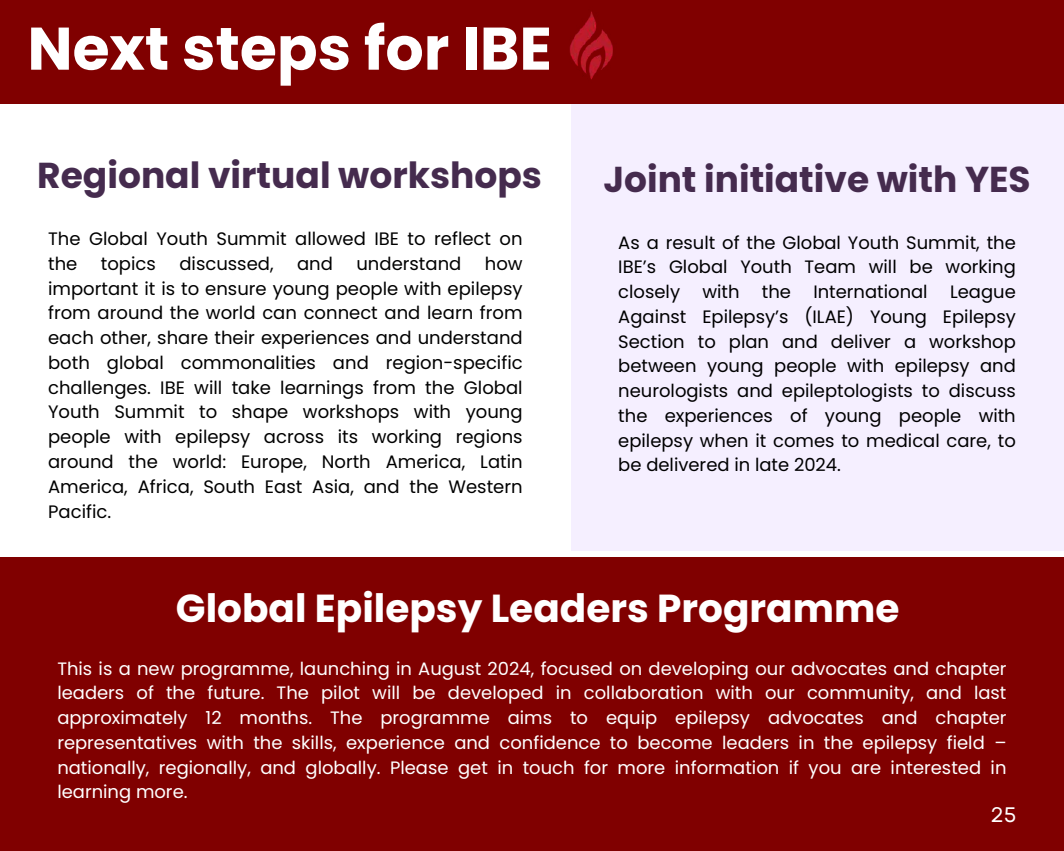
<style>
.page{position:relative;width:1064px;height:851px;background:#fff}
.page>*{position:absolute;margin:0;border:0;box-sizing:border-box;transform-origin:0 0}
.t1{font:700 60px "Poppins";color:#fff}
.t2{font:700 39px "Poppins";color:#fff}
.t3{font:700 36px "Poppins";color:#452b4e}
.t4{font:21px "Garet";color:#fff}
.t5{font:18px/24.8px "Poppins";color:#000;text-align:justify}
.t6{font:18px/24.8px "Poppins";color:#fff;text-align:justify}
</style>
<div class="page">
<div style="left:571px;top:0;width:492px;height:550px;background:#f5efff"></div>
<div style="left:0;top:557px;width:1063px;height:293px;background:#800000"></div>
<div style="left:0;top:0;width:1063px;height:104px;background:#800000"></div>
<img style="left:570px;top:11px;width:43px;height:69px">
<h1 class="t1" style="left:27px;top:7px;width:526px">Next steps for IBE</h1>
<h3 class="t3" style="left:37px;top:150px;width:506px">Regional virtual workshops</h3>
<p class="t5" style="left:48px;top:226px;width:476px">The Global Youth Summit allowed IBE to reflect on the</p>
<p class="t5" style="left:101px;top:251px;width:56px">topics</p>
<p class="t5" style="left:179px;top:251px;width:96px">discussed,</p>
<p class="t5" style="left:297px;top:251px;width:37px">and</p>
<p class="t5" style="left:356px;top:251px;width:106px">understand</p>
<p class="t5" style="left:48px;top:251px;width:476px;text-indent:436px">how important it is to ensure young people with epilepsy from around the world can connect and learn from each other, share their experiences and understand both global commonalities and region-specific challenges. IBE will take learnings from the Global Youth Summit to shape workshops with young people with epilepsy across its working regions around the world: Europe, North America, Latin America, Africa, South East Asia, and the Western Pacific.</p>
<h3 class="t3" style="left:603px;top:154px;width:428px">Joint initiative with YES</h3>
<p class="t5" style="left:618px;top:230px;width:399px">As a result of the Global Youth Summit, the IBE’s Global Youth Team will be working closely with the International League Against Epilepsy’s (ILAE) Young Epilepsy Section to plan and deliver a workshop between young people with epilepsy and neurologists and epileptologists to discuss the experiences of young people with epilepsy when it comes to medical care, to be delivered in late 2024.</p>
<h2 class="t2" style="left:176px;top:581px;width:724px">Global Epilepsy Leaders Programme</h2>
<p class="t6" style="left:57px;top:656px;width:950px">This is a new programme, launching in August 2024, focused on developing our advocates and chapter leaders of the future. The pilot will be developed in collaboration with our community, and last approximately 12 months. The programme aims to equip epilepsy advocates and chapter representatives with the skills, experience and confidence to become leaders in the epilepsy field – nationally, regionally, and globally. Please get in touch for more information if you are interested in learning more.</p>
<p class="t4" style="left:990px;top:799px;width:28px">25</p>
</div>
